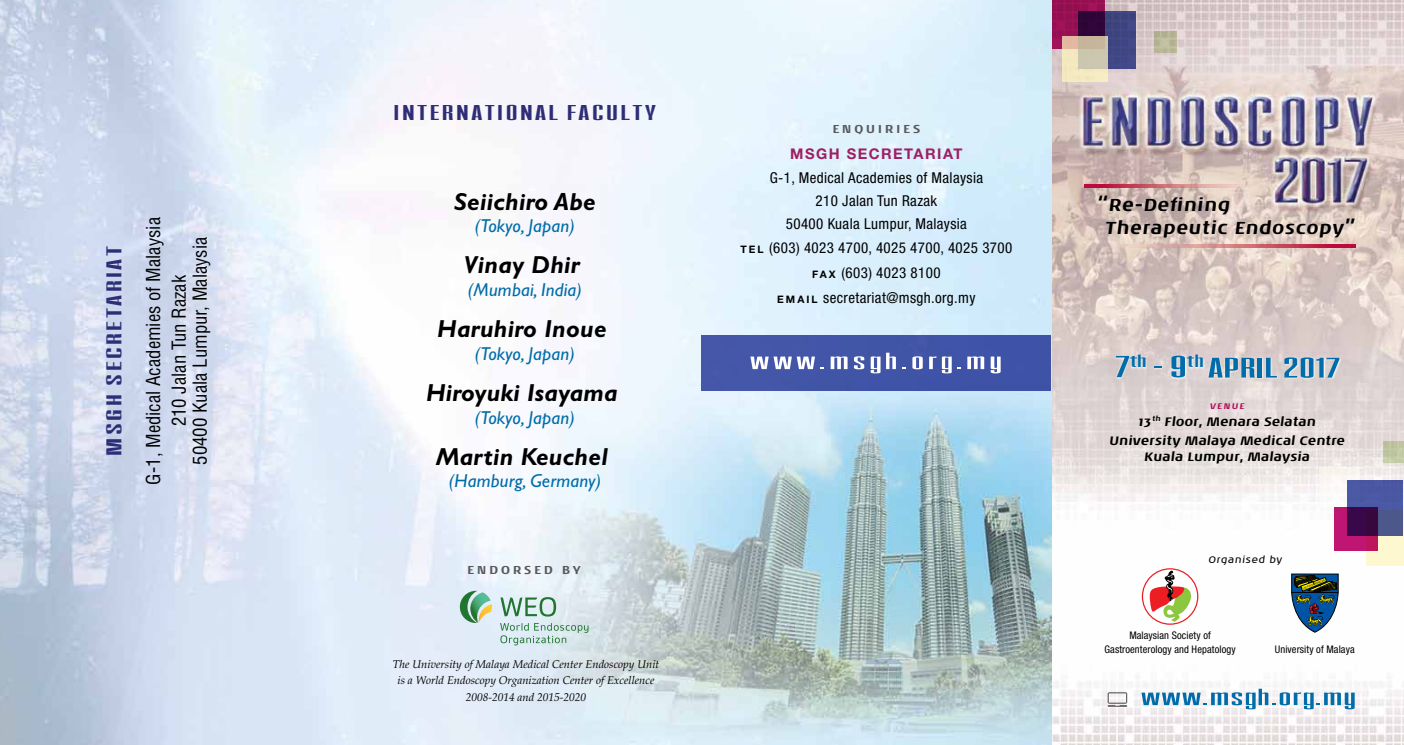
<style>
.page{position:relative;width:1404px;height:745px;background:#fff}
.page>*{position:absolute;margin:0;border:0;box-sizing:border-box;transform-origin:0 0}
.t1{font:27.12px "Fat Cow";color:#006caa;scale:2.37 1}
.t2{font:italic 700 24.62px "Gill Sans Std";letter-spacing:.01em;color:#000}
.t3{font:22.5px "Fat Cow";letter-spacing:.07em;color:#fff;scale:2.3 1}
.t4{font:22.38px "Fat Cow";letter-spacing:.02em;color:#006caa;scale:2.3 1}
.t5{font:20.5px "Fat Cow";letter-spacing:.05em;color:#2e2d76;scale:2.3 1}
.t6{font:condensed 18.75px/25.4px "Helvetica LT Std";color:#000;text-align:center}
.t7{font:italic 18.75px "Gill Sans Std";letter-spacing:.01em;color:#006caa}
.t8{font:italic 700 17.75px/22.9px "Noa LT Std";letter-spacing:.055em;color:#000}
.t9{font:condensed 15px/22.9px "Helvetica Neue LT Std";letter-spacing:.025em;color:#000;text-align:center}
.t10{font:700 14.75px "Helvetica Neue LT Std";letter-spacing:.1em;color:#9e1f63}
.t11{font:italic 700 12.5px/18.6px "Noa LT Std";letter-spacing:.02em;color:#000;text-align:center}
.t12{font:700 11.75px "Noa LT Std";letter-spacing:.25em;color:#58595b}
.t13{font:italic 11.25px/16.2px "Palatino LT Std";color:#000;text-align:center}
.t14{font:condensed 10.5px/14px "Helvetica Neue LT Std";letter-spacing:.01em;color:#000;text-align:center}
.t15{font:italic 9.75px "Noa LT Std";letter-spacing:.08em;color:#000}
.t16{font:italic 700 8.38px "Noa LT Std";letter-spacing:.185em;color:#b00856}
.s1{font-weight:700;font-stretch:normal;font-size:10.25px}
.s2{font-size:29.12px}
.s3{font-size:13px}
</style>
<div class="page">
<img style="left:1050px;top:0;width:353px;height:744px">
<svg style="left:1050px;top:0;width:54px;height:49px"></svg>
<svg style="left:1077px;top:11px;width:58px;height:57px;background:#3d346d"></svg>
<div style="left:1153px;top:31px;width:23px;height:21px;background:#b9b798"></div>
<svg style="left:1062px;top:36px;width:45px;height:46px;background:#ded0b1"></svg>
<img style="left:0;top:0;width:1050px;height:744px">
<svg style="left:500px;top:596px;width:56px;height:20px"></svg>
<svg style="left:500px;top:622px;width:88px;height:23px;background:#bed6d3"></svg>
<svg style="left:460px;top:590px;width:32px;height:32px"></svg>
<svg style="left:1141px;top:568px;width:57px;height:56px"></svg>
<svg style="left:1142px;top:569px;width:54px;height:54px"></svg>
<svg style="left:1148px;top:570px;width:43px;height:51px"></svg>
<svg style="left:1289px;top:571px;width:50px;height:63px"></svg>
<img style="left:1111px;top:339px;width:96px;height:47px">
<img style="left:1205px;top:351px;width:137px;height:34px">
<div style="left:1365px;top:510px;width:38px;height:55px;background:#fef8d0"></div>
<div style="left:1318px;top:467px;width:41px;height:40px;background:#faf8f6"></div>
<div style="left:1346px;top:480px;width:56px;height:56px;background:linear-gradient(to bottom,#4b57ab,#4c5884)"></div>
<div style="left:1383px;top:441px;width:20px;height:22px;background:#c0c8a2"></div>
<svg style="left:1333px;top:507px;width:44px;height:44px;background:#83145f"></svg>
<svg style="left:1107px;top:691px;width:20px;height:15px"></svg>
<svg style="left:1084px;top:185px;width:191px;height:2px"></svg>
<svg style="left:1083px;top:244px;width:272px;height:3px"></svg>
<div style="left:701px;top:335px;width:349px;height:55px;background:#4155a7"></div>
<h3 class="t5" style="left:100px;top:455px;width:92px;rotate:-90deg">MSGH SECRETARIAT</h3>
<p class="t6" style="left:141px;top:484px;width:269px;rotate:-90deg">G-1, Medical Academies of Malaysia<br>210 Jalan Tun Razak</p>
<p class="t6" style="left:187px;top:464px;width:229px;rotate:-90deg">50400 Kuala Lumpur, Malaysia</p>
<h3 class="t5" style="left:393px;top:98px;width:116px">INTERNATIONAL FACULTY</h3>
<h2 class="t2" style="left:454px;top:187px;width:143px">Seiichiro Abe</h2>
<p class="t7" style="left:475px;top:215px;width:102px">(Tokyo, Japan)</p>
<h2 class="t2" style="left:464px;top:251px;width:117px">Vinay Dhir</h2>
<p class="t7" style="left:468px;top:279px;width:116px">(Mumbai, India)</p>
<h2 class="t2" style="left:437px;top:314px;width:171px">Haruhiro Inoue</h2>
<p class="t7" style="left:475px;top:342px;width:102px">(Tokyo, Japan)</p>
<h2 class="t2" style="left:426px;top:378px;width:193px">Hiroyuki Isayama</h2>
<p class="t7" style="left:475px;top:406px;width:102px">(Tokyo, Japan)</p>
<h2 class="t2" style="left:436px;top:442px;width:173px">Martin Keuchel</h2>
<p class="t7" style="left:448px;top:470px;width:154px">(Hamburg, Germany)</p>
<p class="t12" style="left:467px;top:562px;width:115px">ENDORSED BY</p>
<p class="t13" style="left:393px;top:656px;width:268px">The University of Malaya Medical Center Endoscopy Unit is a World Endoscopy Organization Center of Excellence<br>2008-2014 and 2015-2020</p>
<p class="t12" style="left:832px;top:122px;width:89px">ENQUIRIES</p>
<p class="t10" style="left:790px;top:144px;width:174px">MSGH SECRETARIAT</p>
<p class="t9" style="left:769px;top:166px;width:215px">G-1, Medical Academies of Malaysia<br>210 Jalan Tun Razak<br>50400 Kuala Lumpur, Malaysia</p>
<p class="t9" style="left:740px;top:235px;width:273px;line-height:24.8px"><span class="s1">T E L</span> (603) 4023 4700, 4025 4700, 4025 3700<br><span class="s1">FA X</span> (603) 4023 8100<br><span class="s1">E M A I L</span> secretariat@msgh.org.my</p>
<h3 class="t3" style="left:749px;top:346px;width:111px">www.msgh.org.my</h3>
<p class="t8" style="left:1105px;top:194px;width:251px;text-indent:-8px">“Re-Defining<br>Therapeutic Endoscopy”</p>
<h1 class="t1" style="left:1114px;top:349px;width:96px"><span class="s2">7</span><sup>th</sup> <span class="s2">- 9</span><sup>th</sup>APRIL 2017</h1>
<p class="t16" style="left:1209px;top:400px;width:36px">VENUE</p>
<p class="t11" style="left:1109px;top:412px;width:236px"><span class="s3">13</span> <sup>th</sup> Floor, Menara Selatan<br>University Malaya Medical Centre</p>
<p class="t11" style="left:1144px;top:448px;width:167px">Kuala Lumpur, Malaysia</p>
<p class="t15" style="left:1208px;top:553px;width:75px">Organised by</p>
<p class="t14" style="left:1104px;top:628px;width:133px">Malaysian Society of<br>Gastroenterology and Hepatology</p>
<p class="t14" style="left:1274px;top:642px;width:81px">University of Malaya</p>
<h3 class="t4" style="left:1140px;top:681px;width:95px">www.msgh.org.my</h3>
</div>
